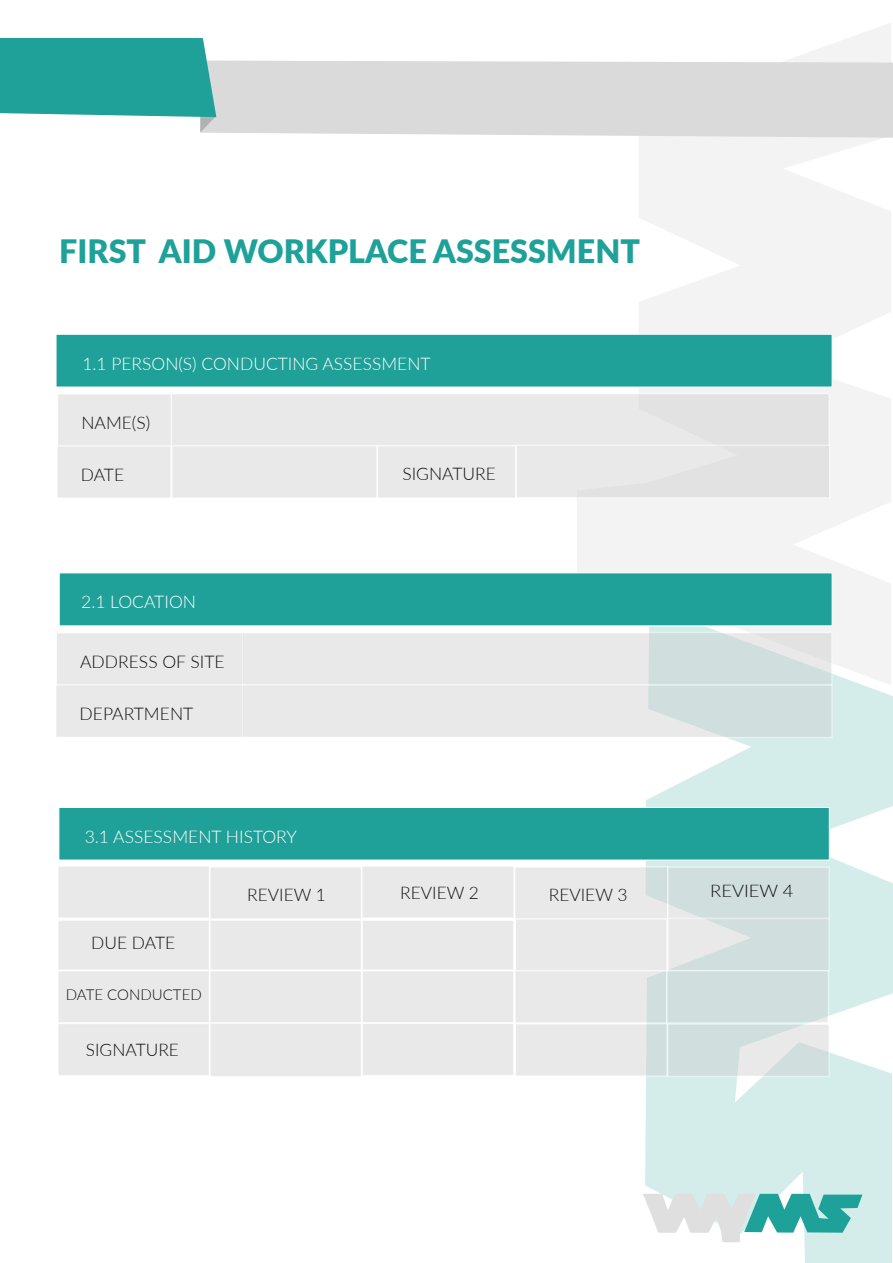
<style>
.page{position:relative;width:893px;height:1263px;background:#fff}
.page>*{position:absolute;margin:0;border:0;box-sizing:border-box;transform-origin:0 0}
.t1{font:900 32.25px "Lato";color:#1ea198}
.t2{font:300 17.55px "Lato";color:#fff}
.t3{font:300 17.55px "Lato";color:#111}
.t4{font:300 17.4px "Lato";color:#111}
.t5{font:300 17.4px "Lato";color:#fff}
.t6{font:300 17.4px "Lato";color:#111;scale:1.06 1}
.t7{font:300 15px "Lato";color:#111}
</style>
<div class="page">
<div style="left:57px;top:919px;width:153px;height:52px;background:#eae9e9;border:2px solid #fff"></div>
<svg style="left:577px;top:23px;width:314px;height:583px;fill:#f3f3f3"></svg>
<svg style="left:645px;top:606px;width:248px;height:657px;fill:#d4edeb"></svg>
<svg style="left:643px;top:1194px;width:219px;height:48px"></svg>
<div style="left:216px;top:61px;width:677px;height:77px;background:#d9dad9"></div>
<svg style="left:0;top:38px;width:216px;height:95px"></svg>
<div style="left:56px;top:334px;width:776px;height:53px;background:#1fa098;border:1px solid #fff"></div>
<div style="left:57px;top:393px;width:116px;height:54px;background:#eae9e9;border:2px solid #fff"></div>
<div style="left:170px;top:393px;width:660px;height:54px;background:#eae9e9;border:2px solid #fff"></div>
<div style="left:56px;top:445px;width:116px;height:54px;background:#eae9e9;border:2px solid #fff"></div>
<div style="left:171px;top:445px;width:207px;height:54px;background:#eae9e9;border:2px solid #fff"></div>
<div style="left:377px;top:445px;width:140px;height:54px;background:#eae9e9;border:2px solid #fff"></div>
<div style="left:515px;top:444px;width:315px;height:55px;background:#e8e8e8;border:2px solid #fff"></div>
<div style="left:59px;top:572px;width:773px;height:54px;background:#1fa098;border:1px solid #fff"></div>
<div style="left:55px;top:632px;width:191px;height:54px;background:#eae9e9;border:2px solid #fff"></div>
<svg style="left:242px;top:632px;width:591px;height:52px;background:#e4e6e6"></svg>
<div style="left:55px;top:684px;width:191px;height:54px;background:#eae9e9;border:2px solid #fff"></div>
<div style="left:242px;top:684px;width:591px;height:54px;background:linear-gradient(to right,#f2eded,#d3dfde);border:2px solid #fff"></div>
<div style="left:58px;top:807px;width:772px;height:53px;background:#1fa098;border:1px solid #fff"></div>
<div style="left:209px;top:866px;width:153px;height:54px;background:#eae9e9;border:2px solid #fff"></div>
<div style="left:361px;top:865px;width:154px;height:54px;background:#eae9e9;border:2px solid #fff"></div>
<svg style="left:514px;top:866px;width:153px;height:52px;background:#e8e8e8"></svg>
<div style="left:667px;top:866px;width:163px;height:54px;background:#d0dedd;border:2px solid #fff"></div>
<div style="left:57px;top:865px;width:153px;height:54px;background:#eae9e9;border:2px solid #fff"></div>
<div style="left:209px;top:919px;width:153px;height:52px;background:#eae9e9;border:2px solid #fff"></div>
<div style="left:361px;top:919px;width:154px;height:52px;background:#eae9e9;border:2px solid #fff"></div>
<div style="left:514px;top:918px;width:154px;height:54px;background:#eae9e9;border:2px solid #fff"></div>
<svg style="left:667px;top:917px;width:163px;height:54px;background:#d8e2e1"></svg>
<div style="left:57px;top:970px;width:153px;height:54px;background:#eae9e9;border:2px solid #fff"></div>
<div style="left:209px;top:970px;width:153px;height:54px;background:#eae9e9;border:2px solid #fff"></div>
<div style="left:361px;top:970px;width:154px;height:54px;background:#eae9e9;border:2px solid #fff"></div>
<svg style="left:514px;top:970px;width:152px;height:53px;background:#e7e8e8"></svg>
<div style="left:666px;top:970px;width:163px;height:54px;background:#d0dedd;border:2px solid #fff"></div>
<div style="left:57px;top:1023px;width:153px;height:54px;background:#eae9e9;border:2px solid #fff"></div>
<div style="left:209px;top:1022px;width:153px;height:56px;background:#eae9e9;border:2px solid #fff"></div>
<div style="left:361px;top:1022px;width:154px;height:54px;background:#eae9e9;border:2px solid #fff"></div>
<svg style="left:514px;top:1023px;width:153px;height:54px;background:#e7e9e8"></svg>
<svg style="left:667px;top:1023px;width:163px;height:54px;background:#d8e2e2"></svg>
<h1 class="t1" style="left:59px;top:227px;width:582px">FIRST AID WORKPLACE ASSESSMENT</h1>
<p class="t5" style="left:82px;top:351px;width:350px">1.1 PERSON(S) CONDUCTING ASSESSMENT</p>
<p class="t4" style="left:81px;top:410px;width:70px">NAME(S)</p>
<p class="t4" style="left:81px;top:462px;width:45px">DATE</p>
<p class="t4" style="left:402px;top:462px;width:95px">SIGNATURE</p>
<p class="t2" style="left:81px;top:590px;width:116px">2.1 LOCATION</p>
<p class="t3" style="left:80px;top:649px;width:146px">ADDRESS OF SITE</p>
<p class="t3" style="left:80px;top:701px;width:115px">DEPARTMENT</p>
<p class="t2" style="left:85px;top:825px;width:214px">3.1 ASSESSMENT HISTORY</p>
<p class="t4" style="left:91px;top:931px;width:85px">DUE DATE</p>
<p class="t7" style="left:66px;top:984px;width:138px">DATE CONDUCTED</p>
<p class="t4" style="left:86px;top:1038px;width:95px">SIGNATURE</p>
<p class="t4" style="left:247px;top:883px;width:80px">REVIEW 1</p>
<p class="t4" style="left:400px;top:880px;width:80px">REVIEW 2</p>
<p class="t4" style="left:549px;top:883px;width:80px">REVIEW 3</p>
<p class="t6" style="left:710px;top:879px;width:80px">REVIEW 4</p>
</div>
